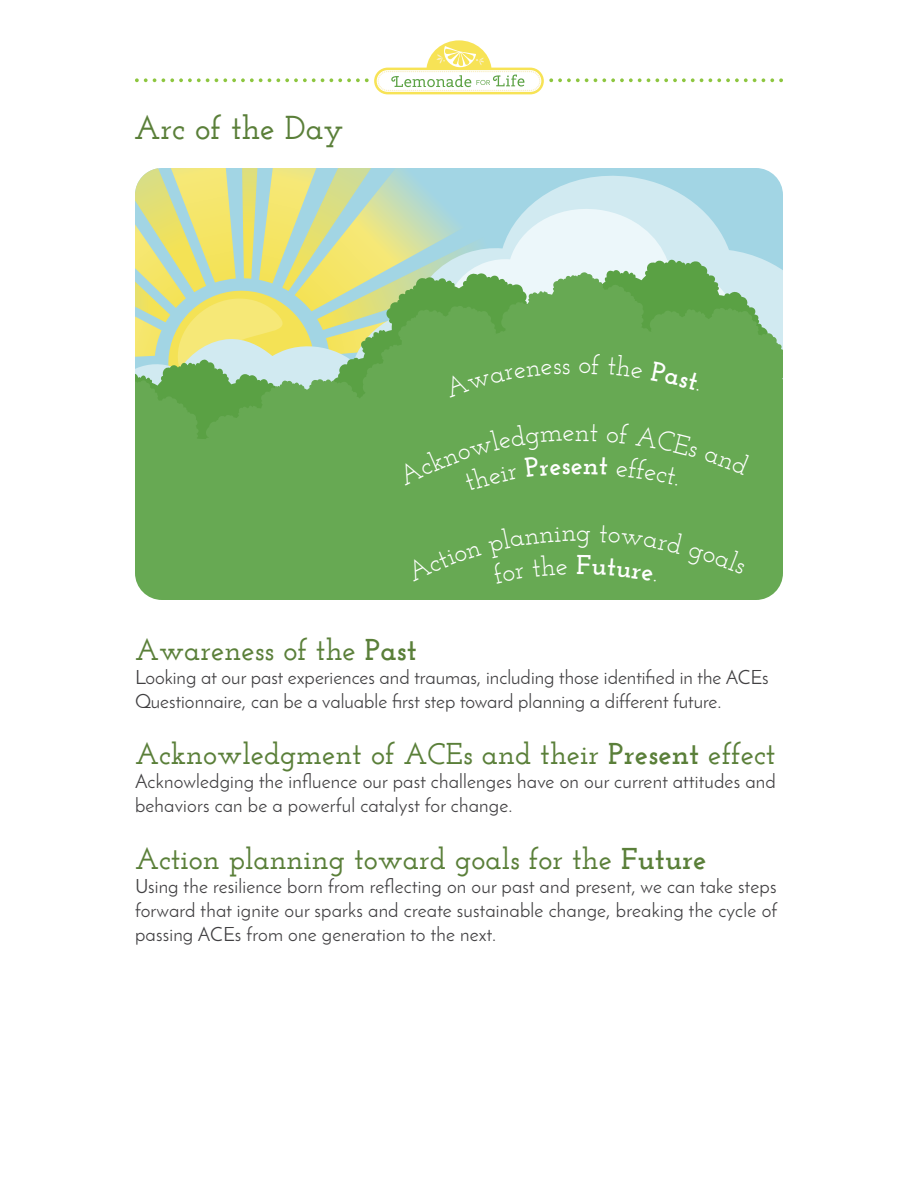
<style>
.page{position:relative;width:918px;height:1188px;background:#fff}
.page>*{position:absolute;margin:0;border:0;box-sizing:border-box;transform-origin:0 0}
.t1{font:600 33px "Josefin Slab";color:#5a7f39}
.t2{font:600 30px "Josefin Slab";color:#5a7f39}
.t3{font:700 27.15px "Josefin Slab";color:#fff}
.Body_Text{font:19.5px/24px "Josefin Sans";color:#414042}
.s1{font-weight:700}
</style>
<div class="page">
<svg style="left:162px;top:78px;width:47px;height:4px"></svg>
<svg style="left:215px;top:78px;width:109px;height:4px"></svg>
<svg style="left:135px;top:78px;width:21px;height:4px"></svg>
<svg style="left:594px;top:78px;width:109px;height:4px"></svg>
<svg style="left:709px;top:78px;width:47px;height:4px"></svg>
<svg style="left:762px;top:78px;width:21px;height:4px"></svg>
<svg style="left:330px;top:40px;width:258px;height:54px"></svg>
<div style="left:135px;top:491px;width:648px;height:109px;background:#67a953"></div>
<svg style="left:135px;top:168px;width:648px;height:323px;background:#95c284"></svg>
<div style="left:405px;top:544px;width:77px;height:38px;background:#67a953"></div>
<div style="left:489px;top:525px;width:256px;height:58px;background:#67a953"></div>
<p class="t1" style="left:134px;top:108px;width:211px">Arc of the Day</p>
<p class="t3" style="left:571px;top:448px;width:14px">e</p>
<p class="t2" style="left:135px;top:632px;width:283px">Awareness of the <span class="s1">Past</span></p>
<p class="Body_Text" style="left:135px;top:665px;width:635px">Looking at our past experiences and traumas, including those identified in the ACEs<br>Questionnaire, can be a valuable first step toward planning a different future.</p>
<p class="t2" style="left:135px;top:736px;width:642px">Acknowledgment of ACEs and their <span class="s1">Present</span> effect</p>
<p class="Body_Text" style="left:135px;top:769px;width:642px">Acknowledging the influence our past challenges have on our current attitudes and behaviors can be a powerful catalyst for change.</p>
<p class="t2" style="left:135px;top:841px;width:573px">Action planning toward goals for the <span class="s1">Future</span></p>
<p class="Body_Text" style="left:135px;top:874px;width:644px;text-align:justify">Using the resilience born from reflecting on our past and present, we can take steps forward that ignite our sparks and create sustainable change, breaking the cycle of passing ACEs from one generation to the next.</p>
</div>
